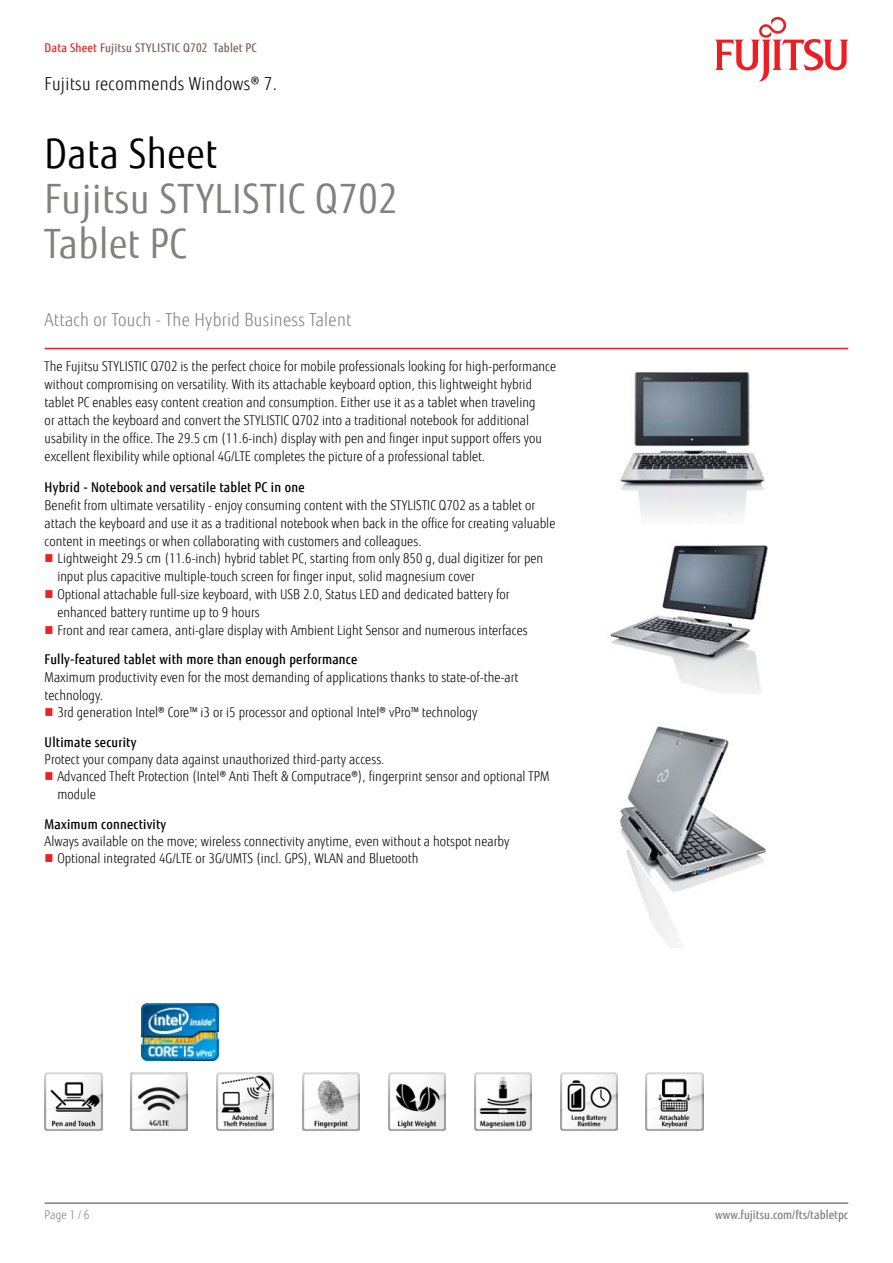
<style>
.page{position:relative;width:893px;height:1263px;background:#fff}
.page>*{position:absolute;margin:0;border:0;box-sizing:border-box;transform-origin:0 0}
.t1{font:40.5px/45px "Fujitsu Sans";letter-spacing:.02em;color:#818280;scale:.9 1}
.t2{font:40.5px "Fujitsu Sans";letter-spacing:.02em;color:#000;scale:.9 1}
.t3{font:300 18px "Fujitsu Sans";letter-spacing:.02em;color:#818280;scale:.9 1}
.t4{font:300 18px "Fujitsu Sans";letter-spacing:.02em;color:#000;scale:.9 1}
.t5{font:300 13.5px/18px "Fujitsu Sans";letter-spacing:.005em;color:#000;scale:.9 1}
.t6{font:500 13.5px "Fujitsu Sans";letter-spacing:.02em;color:#000;scale:.9 1}
.t7{font:500 12px "Fujitsu Sans";letter-spacing:.02em;color:#79695e;scale:.9 1}
.t8{font:500 12px "Fujitsu Sans";letter-spacing:.005em;color:#818280;scale:.9 1}
.t9{font:300 12px "Fujitsu Sans";color:#818280;scale:.9 1}
.s1{color:#e92425}
</style>
<div class="page">
<hr style="left:45px;top:1202px;width:803px;height:2px;background:#818280">
<hr style="left:45px;top:348px;width:803px;height:1px;background:#ed1d24">
<svg style="left:715px;top:17px;width:133px;height:65px"></svg>
<img style="left:620px;top:372px;width:145px;height:144px">
<img style="left:610px;top:545px;width:158px;height:148px">
<img style="left:619px;top:726px;width:148px;height:221px">
<img style="left:142px;top:1003px;width:76px;height:58px">
<img style="left:45px;top:1073px;width:57px;height:57px">
<img style="left:131px;top:1073px;width:57px;height:57px">
<img style="left:216px;top:1073px;width:58px;height:57px">
<img style="left:302px;top:1073px;width:58px;height:57px">
<img style="left:388px;top:1073px;width:58px;height:57px">
<img style="left:474px;top:1073px;width:58px;height:57px">
<img style="left:560px;top:1073px;width:57px;height:57px">
<img style="left:646px;top:1073px;width:57px;height:57px">
<p class="t7" style="left:45px;top:40px;width:237px"><span class="s1">Data Sheet</span> Fujitsu STYLISTIC Q702 Tablet PC</p>
<h2 class="t4" style="left:45px;top:73px;width:260px">Fujitsu recommends Windows® 7.</h2>
<h1 class="t2" style="left:45px;top:130px;width:193px">Data Sheet</h1>
<h1 class="t1" style="left:45px;top:177px;width:394px">Fujitsu STYLISTIC Q702<br>Tablet PC</h1>
<h2 class="t3" style="left:45px;top:309px;width:342px">Attach or Touch - The Hybrid Business Talent</h2>
<p class="t5" style="left:45px;top:357px;width:570px">The Fujitsu STYLISTIC Q702 is the perfect choice for mobile professionals looking for high-performance without compromising on versatility. With its attachable keyboard option, this lightweight hybrid tablet PC enables easy content creation and consumption. Either use it as a tablet when traveling<br>or attach the keyboard and convert the STYLISTIC Q702 into a traditional notebook for additional usability in the office. The 29.5 cm (11.6-inch) display with pen and finger input support offers you excellent flexibility while optional 4G/LTE completes the picture of a professional tablet.</p>
<p class="t6" style="left:45px;top:479px;width:290px">Hybrid - Notebook and versatile tablet PC in one</p>
<p class="t5" style="left:45px;top:496px;width:569px">Benefit from ultimate versatility - enjoy consuming content with the STYLISTIC Q702 as a tablet or attach the keyboard and use it as a traditional notebook when back in the office for creating valuable content in meetings or when collaborating with customers and colleagues.</p>
<p class="t5" style="left:57px;top:549px;width:541px">Lightweight 29.5 cm (11.6-inch) hybrid tablet PC, starting from only 850 g, dual digitizer for pen input plus capacitive multiple-touch screen for finger input, solid magnesium cover<br>Optional attachable full-size keyboard, with USB 2.0, Status LED and dedicated battery for enhanced battery runtime up to 9 hours<br>Front and rear camera, anti-glare display with Ambient Light Sensor and numerous interfaces</p>
<p class="t6" style="left:45px;top:651px;width:349px">Fully-featured tablet with more than enough performance</p>
<p class="t5" style="left:45px;top:668px;width:528px">Maximum productivity even for the most demanding of applications thanks to state-of-the-art</p>
<p class="t5" style="left:45px;top:686px;width:66px">technology.</p>
<p class="t5" style="left:57px;top:703px;width:468px">3rd generation Intel® Core™ i3 or i5 processor and optional Intel® vPro™ technology</p>
<p class="t6" style="left:45px;top:733px;width:103px">Ultimate security</p>
<p class="t5" style="left:57px;top:750px;width:548px;line-height:17.5px;text-indent:-13px">Protect your company data against unauthorized third-party access.<br>Advanced Theft Protection (Intel® Anti Theft &amp; Computrace®), fingerprint sensor and optional TPM module</p>
<p class="t6" style="left:45px;top:815px;width:137px">Maximum connectivity</p>
<p class="t5" style="left:57px;top:833px;width:504px;line-height:17.1px;text-indent:-13px">Always available on the move; wireless connectivity anytime, even without a hotspot nearby<br>Optional integrated 4G/LTE or 3G/UMTS (incl. GPS), WLAN and Bluetooth</p>
<p class="t9" style="left:45px;top:1208px;width:51px">Page 1 / 6</p>
<p class="t8" style="left:715px;top:1208px;width:150px">www.fujitsu.com/fts/tabletpc</p>
</div>
